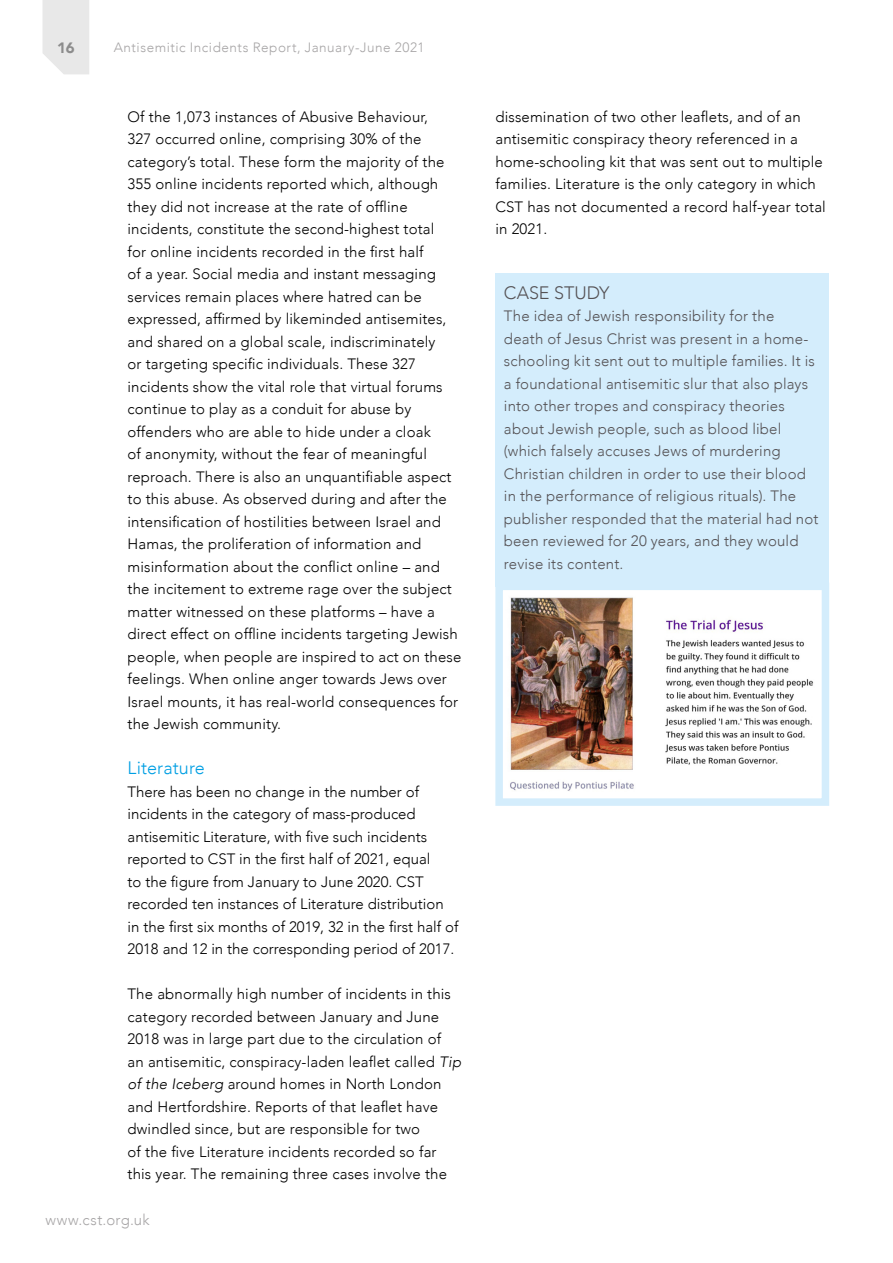
<style>
.page{position:relative;width:893px;height:1263px;background:#fff}
.page>*{position:absolute;margin:0;border:0;box-sizing:border-box;transform-origin:0 0}
.t1{font:300 18px "Avenir";letter-spacing:.005em;color:#009fe3}
.t2{font:300 18px "Avenir";color:#555255}
.t3{font:300 15px/22.5px "Avenir";letter-spacing:.01em;color:#000}
.t4{font:300 15px/22.5px "Avenir";letter-spacing:.015em;color:#555255}
.t5{font:300 15px "Avenir";letter-spacing:.035em;color:#a7a5a6}
.t6{font:900 15px "Avenir";color:#8c8c8c}
.t7{font:300 13.5px "Avenir";letter-spacing:.04em;color:#a7a5a6}
.s1{font-style:italic}
</style>
<div class="page">
<div style="left:43px;top:0;width:46px;height:74px;background:#e8e8e8"></div>
<div style="left:495px;top:273px;width:334px;height:313px;background:#d4edfc"></div>
<img style="left:510px;top:597px;width:303px;height:194px">
<div style="left:495px;top:583px;width:334px;height:223px;border:8px solid #d4edfc"></div>
<p class="t6" style="left:57px;top:35px;width:19px">16</p>
<p class="t7" style="left:114px;top:40px;width:312px">Antisemitic Incidents Report, January-June 2021</p>
<p class="t3" style="left:128px;top:105px;width:335px">Of the 1,073 instances of Abusive Behaviour,<br>327 occurred online, comprising 30% of the category’s total. These form the majority of the 355 online incidents reported which, although they did not increase at the rate of offline incidents, constitute the second-highest total<br>for online incidents recorded in the first half<br>of a year. Social media and instant messaging services remain places where hatred can be expressed, affirmed by likeminded antisemites, and shared on a global scale, indiscriminately<br>or targeting specific individuals. These 327 incidents show the vital role that virtual forums continue to play as a conduit for abuse by offenders who are able to hide under a cloak<br>of anonymity, without the fear of meaningful reproach. There is also an unquantifiable aspect to this abuse. As observed during and after the intensification of hostilities between Israel and Hamas, the proliferation of information and misinformation about the conflict online – and the incitement to extreme rage over the subject matter witnessed on these platforms – have a direct effect on offline incidents targeting Jewish people, when people are inspired to act on these feelings. When online anger towards Jews over Israel mounts, it has real-world consequences for the Jewish community.</p>
<p class="t1" style="left:128px;top:757px;width:79px">Literature</p>
<p class="t3" style="left:128px;top:780px;width:332px">There has been no change in the number of incidents in the category of mass-produced antisemitic Literature, with five such incidents reported to CST in the first half of 2021, equal<br>to the figure from January to June 2020. CST recorded ten instances of Literature distribution in the first six months of 2019, 32 in the first half of 2018 and 12 in the corresponding period of 2017.</p>
<p class="t3" style="left:128px;top:983px;width:335px">The abnormally high number of incidents in this category recorded between January and June 2018 was in large part due to the circulation of an antisemitic, conspiracy-laden leaflet called <span class="s1">Tip of the Iceberg</span> around homes in North London and Hertfordshire. Reports of that leaflet have dwindled since, but are responsible for two<br>of the five Literature incidents recorded so far this year. The remaining three cases involve the</p>
<p class="t5" style="left:45px;top:1211px;width:106px">www.cst.org.uk</p>
<p class="t3" style="left:495px;top:105px;width:332px">dissemination of two other leaflets, and of an antisemitic conspiracy theory referenced in a home-schooling kit that was sent out to multiple families. Literature is the only category in which CST has not documented a record half-year total in 2021.</p>
<p class="t2" style="left:504px;top:282px;width:107px">CASE STUDY</p>
<p class="t4" style="left:504px;top:305px;width:316px">The idea of Jewish responsibility for the<br>death of Jesus Christ was present in a home&shy;schooling kit sent out to multiple families. It is a foundational antisemitic slur that also plays into other tropes and conspiracy theories about Jewish people, such as blood libel (which falsely accuses Jews of murdering Christian children in order to use their blood in the performance of religious rituals). The publisher responded that the material had not been reviewed for 20 years, and they would revise its content.</p>
</div>
